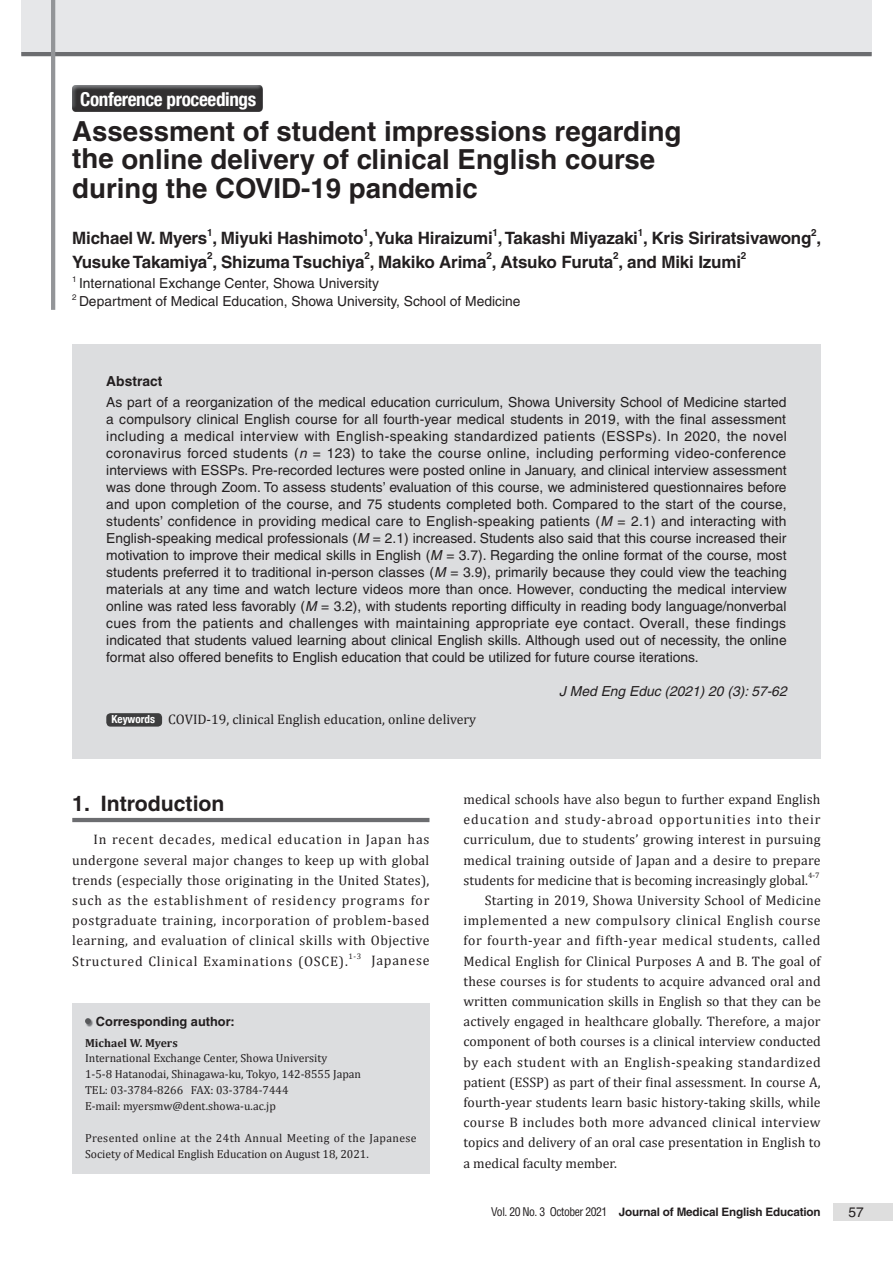
<style>
.page{position:relative;width:893px;height:1263px;background:#fff}
.page>*{position:absolute;margin:0;border:0;box-sizing:border-box;transform-origin:0 0}
.t1{font:700 27.6px/28.7px "Helvetica CE";color:#231f20}
.t2{font:700 21.3px "Helvetica CE";color:#231f20}
.t3{font:700 condensed 19.2px "Helvetica Neue";letter-spacing:-.02em;color:#fff}
.t4{font:700 16.95px "Helvetica CE";letter-spacing:-.01em;color:#231f20}
.t5{font:13.8px/17px "Helvetica CE";color:#231f20;text-align:justify}
.t6{font:13.8px/20.2px "Cambria";color:#231f20;text-align:justify}
.t7{font:italic 13.8px "Helvetica CE";color:#231f20}
.t8{font:13.8px "Cambria";letter-spacing:.06em;color:#231f20}
.t9{font:700 13.8px "Helvetica CE";color:#231f20}
.t10{font:700 12.75px "Helvetica CE";color:#231f20}
.t11{font:11.7px/15.9px "Cambria";color:#231f20}
.t12{font:11.7px/15.9px "Cambria";letter-spacing:.025em;color:#231f20}
.t13{font:700 11.7px "Helvetica CE";letter-spacing:-.015em;color:#231f20}
.t14{font:700 11.7px "Cambria";color:#231f20}
.t15{font:700 9.9px "Helvetica CE";color:#231f20}
.t16{font:8.1px "Cambria";color:#231f20}
.t17{font:8.1px "Helvetica CE";color:#231f20}
.s1{font-family:"Helvetica";font-style:italic}
.s2{font-family:"Helvetica Neue";font-weight:700;font-stretch:condensed;font-size:11.1px;color:#fff}
.s3{font-weight:400;font-stretch:condensed}
</style>
<div class="page">
<div style="left:21px;top:0;width:851px;height:55px;background:#e6e7e9"></div>
<hr style="left:21px;top:52px;width:851px;height:4px;background:#6c6d70">
<div style="left:833px;top:1203px;width:60px;height:17px;background:#dedede"></div>
<hr style="left:72px;top:818px;width:357px;height:4px;background:#6c6d70">
<img style="left:72px;top:85px;width:191px;height:27px">
<div style="left:72px;top:344px;width:749px;height:415px;background:#dcdddf"></div>
<div style="left:106px;top:713px;width:56px;height:14px;background:#3e3e3f;border-radius:4px"></div>
<hr style="left:51px;top:0;width:4px;height:310px;background:#939598">
<div style="left:72px;top:1003px;width:357px;height:171px;background:#dcdddf"></div>
<svg style="left:85px;top:1018px;width:8px;height:9px"></svg>
<h3 class="t3" style="left:80px;top:87px;width:178px">Conference proceedings</h3>
<h1 class="t1" style="left:72px;top:116px;width:611px">Assessment of student impressions regarding the online delivery of clinical English course during the COVID-19 pandemic</h1>
<p class="t4" style="left:72px;top:228px;width:751px">Michael W. Myers , Miyuki Hashimoto , Yuka Hiraizumi , Takashi Miyazaki , Kris Siriratsivawong ,</p>
<p class="t15" style="left:207px;top:226px;width:7px">1</p>
<p class="t15" style="left:363px;top:226px;width:7px">1</p>
<p class="t15" style="left:493px;top:226px;width:7px">1</p>
<p class="t15" style="left:638px;top:226px;width:7px">1</p>
<p class="t15" style="left:811px;top:226px;width:7px">2</p>
<p class="t4" style="left:72px;top:251px;width:670px">Yusuke Takamiya , Shizuma Tsuchiya , Makiko Arima , Atsuko Furuta , and Miki Izumi</p>
<p class="t15" style="left:207px;top:250px;width:7px">2</p>
<p class="t15" style="left:364px;top:250px;width:7px">2</p>
<p class="t15" style="left:487px;top:250px;width:7px">2</p>
<p class="t15" style="left:613px;top:250px;width:7px">2</p>
<p class="t15" style="left:741px;top:250px;width:7px">2</p>
<p class="t17" style="left:72px;top:274px;width:6px">1</p>
<p class="t5" style="left:79px;top:275px;width:301px">International Exchange Center, Showa University</p>
<p class="t17" style="left:72px;top:292px;width:6px">2</p>
<p class="t5" style="left:79px;top:293px;width:443px">Department of Medical Education, Showa University, School of Medicine</p>
<p class="t9" style="left:106px;top:372px;width:58px">Abstract</p>
<p class="t5" style="left:106px;top:393px;width:682px">As part of a reorganization of the medical education curriculum, Showa University School of Medicine started a compulsory clinical English course for all fourth-year medical students in 2019, with the final assessment including a medical interview with English-speaking standardized patients (ESSPs). In 2020, the novel coronavirus forced students (<span class="s1">n</span> = 123) to take the course online, including performing video-conference interviews with ESSPs. Pre-recorded lectures were posted online in January, and clinical interview assessment was done through Zoom. To assess students’ evaluation of this course, we administered questionnaires before and upon completion of the course, and 75 students completed both. Compared to the start of the course, students’ confidence in providing medical care to English-speaking patients (<span class="s1">M</span> = 2.1) and interacting with English-speaking medical professionals (<span class="s1">M</span> = 2.1) increased. Students also said that this course increased their motivation to improve their medical skills in English (<span class="s1">M</span> = 3.7). Regarding the online format of the course, most students preferred it to traditional in-person classes (<span class="s1">M</span> = 3.9), primarily because they could view the teaching materials at any time and watch lecture videos more than once. However, conducting the medical interview online was rated less favorably (<span class="s1">M</span> = 3.2), with students reporting difficulty in reading body language/nonverbal cues from the patients and challenges with maintaining appropriate eye contact. Overall, these findings indicated that students valued learning about clinical English skills. Although used out of necessity, the online format also offered benefits to English education that could be utilized for future course iterations.</p>
<p class="t7" style="left:559px;top:683px;width:229px">J Med Eng Educ (2021) 20 (3): 57-62</p>
<p class="t6" style="left:112px;top:709px;width:366px"><span class="s2">Keywords</span> COVID-19, clinical English education, online delivery</p>
<h2 class="t2" style="left:72px;top:790px;width:154px">1. Introduction</h2>
<p class="t6" style="left:72px;top:829px;width:359px;text-indent:21px">In recent decades, medical education in Japan has undergone several major changes to keep up with global trends (especially those originating in the United States), such as the establishment of residency programs for postgraduate training, incorporation of problem-based learning, and evaluation of clinical skills with Objective Structured Clinical Examinations (OSCE).</p>
<p class="t16" style="left:349px;top:951px;width:14px">1-3</p>
<p class="t8" style="left:371px;top:953px;width:60px">Japanese</p>
<p class="t10" style="left:96px;top:1014px;width:140px">Corresponding author:</p>
<p class="t14" style="left:85px;top:1035px;width:94px">Michael W. Myers</p>
<p class="t11" style="left:85px;top:1050px;width:278px">International Exchange Center, Showa University<br>1-5-8 Hatanodai, Shinagawa-ku, Tokyo, 142-8555 Japan TEL: 03-3784-8266 FAX: 03-3784-7444<br>E-mail: myersmw@dent.showa-u.ac.jp</p>
<p class="t12" style="left:85px;top:1130px;width:333px">Presented online at the 24th Annual Meeting of the Japanese<br>Society of Medical English Education on August 18, 2021.</p>
<p class="t6" style="left:463px;top:789px;width:359px">medical schools have also begun to further expand English education and study-abroad opportunities into their curriculum, due to students’ growing interest in pursuing medical training outside of Japan and a desire to prepare students for medicine that is becoming increasingly global.</p>
<p class="t16" style="left:808px;top:871px;width:13px">4-7</p>
<p class="t6" style="left:463px;top:890px;width:359px;text-indent:21px">Starting in 2019, Showa University School of Medicine implemented a new compulsory clinical English course for fourth-year and fifth-year medical students, called Medical English for Clinical Purposes A and B. The goal of these courses is for students to acquire advanced oral and written communication skills in English so that they can be actively engaged in healthcare globally. Therefore, a major component of both courses is a clinical interview conducted by each student with an English-speaking standardized patient (ESSP) as part of their final assessment. In course A, fourth-year students learn basic history-taking skills, while course B includes both more advanced clinical interview topics and delivery of an oral case presentation in English to a medical faculty member.</p>
<p class="t13" style="left:491px;top:1205px;width:331px"><span class="s3">Vol. 20 No. 3 October 2021</span> Journal of Medical English Education</p>
<p class="t5" style="left:848px;top:1203px;width:17px">57</p>
</div>
